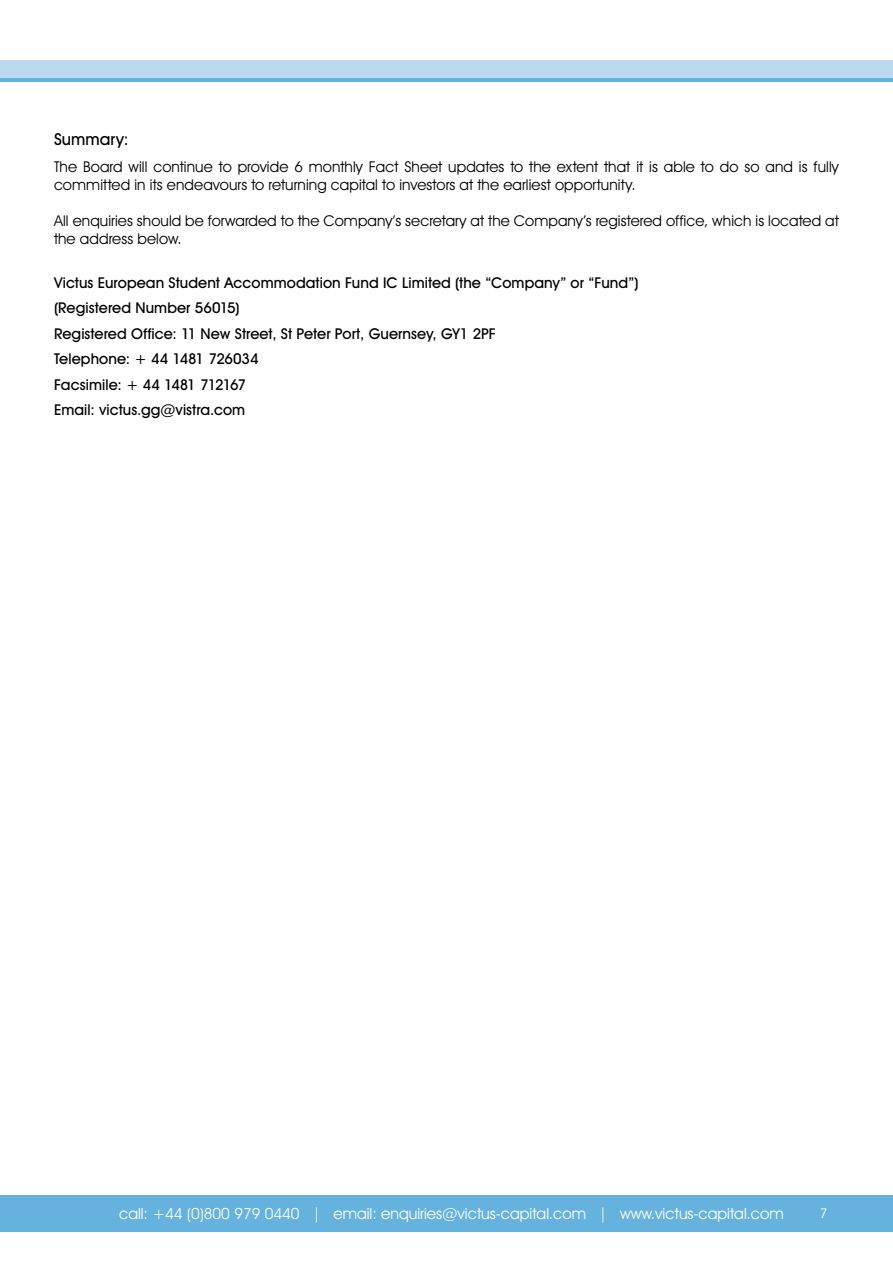
<style>
.page{position:relative;width:893px;height:1263px;background:#fff}
.page>*{position:absolute;margin:0;border:0;box-sizing:border-box;transform-origin:0 0}
.t1{font:500 16.5px "Avant Garde IT Cby BT";letter-spacing:.005em;color:#000}
.t2{font:15.45px "Avant Garde IT Cby BT";color:#fff}
.t3{font:15px/18px "Avant Garde IT Cby BT";letter-spacing:.005em;color:#000}
.t4{font:500 15px/25.5px "Avant Garde IT Cby BT";letter-spacing:.005em;color:#000}
.t5{font:13.5px "Avant Garde IT Cby BT";color:#fff}
</style>
<div class="page">
<div style="left:0;top:77px;width:893px;height:5px;background:#66b2df"></div>
<div style="left:0;top:60px;width:893px;height:17px;background:#bcd9f0"></div>
<div style="left:0;top:1195px;width:893px;height:36px;background:#66b2df"></div>
<p class="t1" style="left:54px;top:130px;width:76px">Summary:</p>
<p class="t3" style="left:54px;top:158px;width:786px">The Board will continue to provide 6 monthly Fact Sheet updates to the extent that it is able to do so and is fully committed in its endeavours to returning capital to investors at the earliest opportunity.</p>
<p class="t3" style="left:54px;top:212px;width:786px">All enquiries should be forwarded to the Company’s secretary at the Company’s registered office, which is located at the address below.</p>
<p class="t4" style="left:54px;top:269px;width:586px">Victus European Student Accommodation Fund IC Limited (the “Company” or “Fund”) (Registered Number 56015)<br>Registered Office: 11 New Street, St Peter Port, Guernsey, GY1 2PF<br>Telephone: + 44 1481 726034<br>Facsimile: + 44 1481 712167<br>Email: victus.gg@vistra.com</p>
<p class="t2" style="left:119px;top:1204px;width:666px">call: +44 (0)800 979 0440 | email: enquiries@victus-capital.com | www.victus-capital.com</p>
<p class="t5" style="left:820px;top:1205px;width:9px">7</p>
</div>
